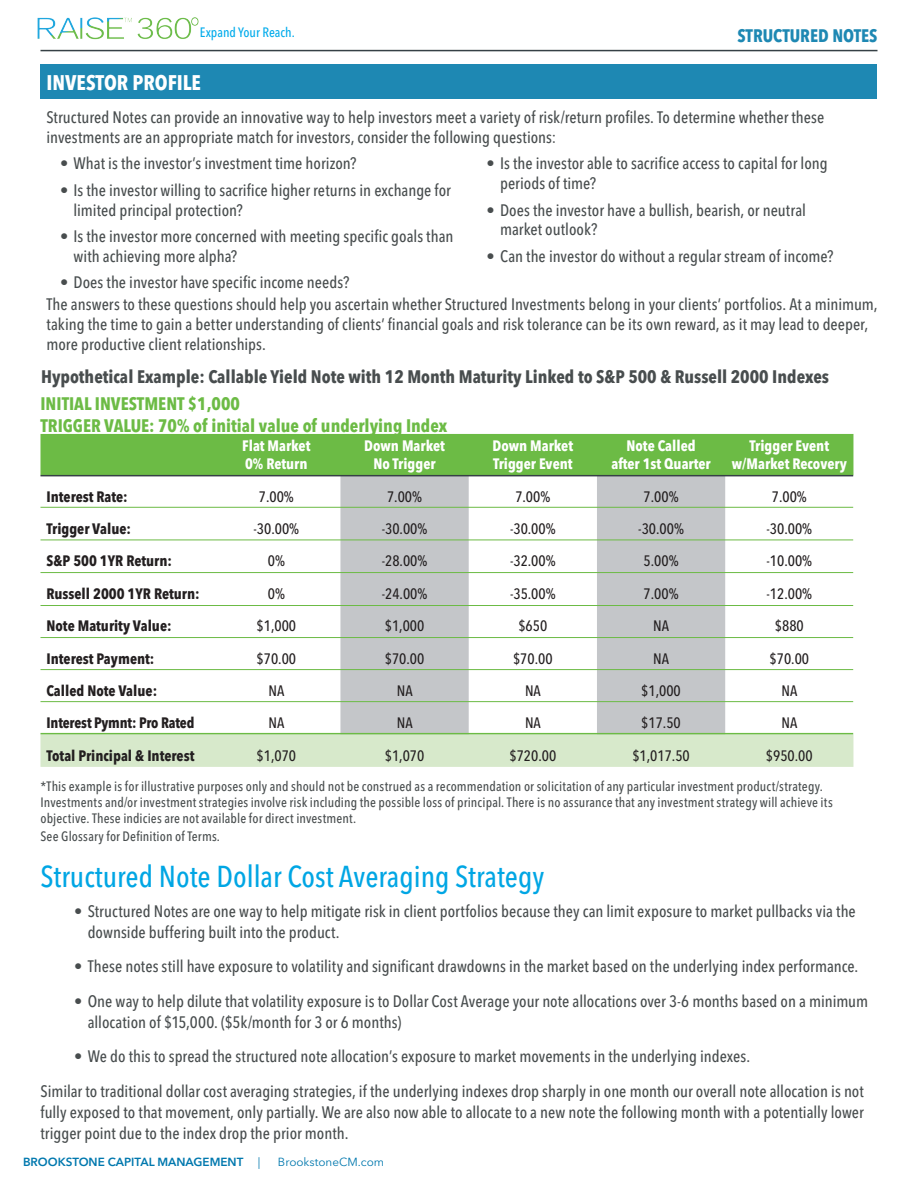
<style>
.page{position:relative;width:918px;height:1188px;background:#fff}
.page>*{position:absolute;margin:0;border:0;box-sizing:border-box;transform-origin:0 0}
.t1{font:500 condensed 30px "Avenir Next LT Pro";color:#00a6e4}
.t2{font:700 condensed 21px "Avenir Next LT Pro";color:#fff}
.t3{font:700 condensed 18px "Avenir Next LT Pro";color:#484d4e}
.t4{font:700 condensed 18px/21.6px "Avenir Next LT Pro";color:#6cbb45}
.t5{font:700 condensed 18px "Avenir Next LT Pro";color:#1e88b3}
.t6{font:500 condensed 16.5px/19.8px "Avenir Next LT Pro";color:#484d4e}
.t7{font:500 condensed 15px "Avenir Next LT Pro";color:#231f20}
.t8{font:700 condensed 15px "Avenir Next LT Pro";color:#231f20}
.t9{font:700 condensed 15px/18px "Avenir Next LT Pro";color:#fff;text-align:center}
.t10{font:500 condensed 13.5px/16.2px "Avenir Next LT Pro";letter-spacing:.01em;color:#484d4e}
.t11{font:500 condensed 13.5px "Avenir Next LT Pro";color:#00abeb}
.t12{font:600 11.7px "Avenir Next LT Pro";color:#0078ae}
.t13{font:11.7px "Avenir Next LT Pro";color:#0078ae}
.s1{font-weight:400}
</style>
<div class="page">
<hr style="left:40px;top:50px;width:838px;height:1px;background:#364045">
<img style="left:37px;top:17px;width:162px;height:23px">
<div style="left:40px;top:64px;width:838px;height:34px;background:#1e88b3"></div>
<div style="left:40px;top:434px;width:813px;height:41px;background:#6cbb45"></div>
<svg style="left:340px;top:476px;width:385px;height:257px;fill:#c4c6c9"></svg>
<div style="left:40px;top:734px;width:813px;height:33px;background:#d7e9cb"></div>
<hr style="left:40px;top:507px;width:813px;height:1px;background:#6cbb45">
<hr style="left:40px;top:540px;width:813px;height:1px;background:#6cbb45">
<hr style="left:40px;top:572px;width:813px;height:1px;background:#6cbb45">
<hr style="left:40px;top:605px;width:813px;height:1px;background:#6cbb45">
<hr style="left:40px;top:637px;width:813px;height:1px;background:#6cbb45">
<hr style="left:40px;top:669px;width:813px;height:1px;background:#6cbb45">
<hr style="left:40px;top:701px;width:813px;height:1px;background:#6cbb45">
<hr style="left:40px;top:733px;width:813px;height:1px;background:#6cbb45">
<hr style="left:40px;top:475px;width:813px;height:1px;background:#364045">
<p class="t11" style="left:200px;top:24px;width:96px">Expand Your Reach.</p>
<p class="t5" style="left:737px;top:25px;width:142px">STRUCTURED NOTES</p>
<p class="t2" style="left:46px;top:69px;width:156px">INVESTOR PROFILE</p>
<p class="t6" style="left:46px;top:107px;width:779px">Structured Notes can provide an innovative way to help investors meet a variety of risk/return profiles. To determine whether these investments are an appropriate match for investors, consider the following questions:</p>
<p class="t6" style="left:500px;top:154px;width:329px;text-indent:-13px">• Is the investor able to sacrifice access to capital for long periods of time?</p>
<p class="t6" style="left:500px;top:200px;width:308px;text-indent:-13px">• Does the investor have a bullish, bearish, or neutral market outlook?</p>
<p class="t6" style="left:487px;top:246px;width:348px">• Can the investor do without a regular stream of income?</p>
<p class="t6" style="left:47px;top:295px;width:833px">The answers to these questions should help you ascertain whether Structured Investments belong in your clients’ portfolios. At a minimum, taking the time to gain a better understanding of clients’ financial goals and risk tolerance can be its own reward, as it may lead to deeper, more productive client relationships.</p>
<p class="t6" style="left:60px;top:154px;width:298px">• What is the investor’s investment time horizon?</p>
<p class="t6" style="left:73px;top:180px;width:379px;text-indent:-13px">• Is the investor willing to sacrifice higher returns in exchange for limited principal protection?</p>
<p class="t6" style="left:73px;top:226px;width:381px;text-indent:-13px">• Is the investor more concerned with meeting specific goals than with achieving more alpha?</p>
<p class="t6" style="left:60px;top:273px;width:291px">• Does the investor have specific income needs?</p>
<p class="t3" style="left:41px;top:366px;width:790px">Hypothetical Example: Callable Yield Note with 12 Month Maturity Linked to S&amp;P 500 &amp; Russell 2000 Indexes</p>
<p class="t4" style="left:40px;top:393px;width:408px">INITIAL INVESTMENT $1,000<br>TRIGGER VALUE: 70% of initial value of underlying Index</p>
<p class="t9" style="left:242px;top:437px;width:70px;text-align:left">Flat Market<br>0% Return</p>
<p class="t9" style="left:364px;top:437px;width:82px">Down Market<br>No Trigger</p>
<p class="t9" style="left:493px;top:437px;width:82px;text-align:left">Down Market<br>Trigger Event</p>
<p class="t9" style="left:611px;top:437px;width:101px">Note Called after 1st Quarter</p>
<p class="t9" style="left:732px;top:437px;width:117px">Trigger Event w/Market Recovery</p>
<p class="t8" style="left:47px;top:487px;width:83px">Interest Rate:</p>
<p class="t7" style="left:259px;top:487px;width:37px">7.00%</p>
<p class="t7" style="left:387px;top:487px;width:37px">7.00%</p>
<p class="t7" style="left:515px;top:487px;width:37px">7.00%</p>
<p class="t7" style="left:644px;top:487px;width:37px">7.00%</p>
<p class="t7" style="left:772px;top:487px;width:37px">7.00%</p>
<p class="t8" style="left:47px;top:520px;width:86px">Trigger Value:</p>
<p class="t7" style="left:254px;top:520px;width:47px">-30.00%</p>
<p class="t7" style="left:382px;top:520px;width:47px">-30.00%</p>
<p class="t7" style="left:510px;top:520px;width:47px">-30.00%</p>
<p class="t7" style="left:638px;top:520px;width:47px">-30.00%</p>
<p class="t7" style="left:767px;top:520px;width:47px">-30.00%</p>
<p class="t8" style="left:47px;top:552px;width:127px">S&amp;P 500 1YR Return:</p>
<p class="t7" style="left:268px;top:552px;width:19px">0%</p>
<p class="t7" style="left:382px;top:552px;width:47px">-28.00%</p>
<p class="t7" style="left:510px;top:552px;width:47px">-32.00%</p>
<p class="t7" style="left:644px;top:552px;width:37px">5.00%</p>
<p class="t7" style="left:767px;top:552px;width:47px">-10.00%</p>
<p class="t8" style="left:47px;top:584px;width:155px">Russell 2000 1YR Return:</p>
<p class="t7" style="left:268px;top:585px;width:19px">0%</p>
<p class="t7" style="left:382px;top:585px;width:47px">-24.00%</p>
<p class="t7" style="left:510px;top:585px;width:47px">-35.00%</p>
<p class="t7" style="left:644px;top:585px;width:37px">7.00%</p>
<p class="t7" style="left:767px;top:585px;width:47px">-12.00%</p>
<p class="t8" style="left:47px;top:617px;width:127px">Note Maturity Value:</p>
<p class="t7" style="left:257px;top:617px;width:41px">$1,000</p>
<p class="t7" style="left:385px;top:617px;width:41px">$1,000</p>
<p class="t7" style="left:518px;top:617px;width:30px">$650</p>
<p class="t7" style="left:653px;top:617px;width:17px">NA</p>
<p class="t7" style="left:775px;top:617px;width:30px">$880</p>
<p class="t8" style="left:47px;top:649px;width:109px">Interest Payment:</p>
<p class="t7" style="left:257px;top:649px;width:41px">$70.00</p>
<p class="t7" style="left:385px;top:649px;width:41px">$70.00</p>
<p class="t7" style="left:513px;top:649px;width:41px">$70.00</p>
<p class="t7" style="left:653px;top:649px;width:17px">NA</p>
<p class="t7" style="left:770px;top:649px;width:41px">$70.00</p>
<p class="t8" style="left:47px;top:682px;width:112px">Called Note Value:</p>
<p class="t7" style="left:269px;top:682px;width:17px">NA</p>
<p class="t7" style="left:397px;top:682px;width:17px">NA</p>
<p class="t7" style="left:525px;top:682px;width:17px">NA</p>
<p class="t7" style="left:641px;top:682px;width:41px">$1,000</p>
<p class="t7" style="left:782px;top:682px;width:17px">NA</p>
<p class="t8" style="left:46px;top:714px;width:150px">Interest Pymnt: Pro Rated</p>
<p class="t7" style="left:269px;top:714px;width:17px">NA</p>
<p class="t7" style="left:397px;top:714px;width:17px">NA</p>
<p class="t7" style="left:525px;top:714px;width:17px">NA</p>
<p class="t7" style="left:641px;top:714px;width:41px">$17.50</p>
<p class="t7" style="left:782px;top:714px;width:17px">NA</p>
<p class="t8" style="left:46px;top:746px;width:149px">Total Principal &amp; Interest</p>
<p class="t7" style="left:257px;top:747px;width:41px">$1,070</p>
<p class="t7" style="left:385px;top:747px;width:41px">$1,070</p>
<p class="t7" style="left:509px;top:747px;width:48px">$720.00</p>
<p class="t7" style="left:632px;top:747px;width:59px">$1,017.50</p>
<p class="t7" style="left:766px;top:747px;width:48px">$950.00</p>
<p class="t10" style="left:40px;top:778px;width:794px">*This example is for illustrative purposes only and should not be construed as a recommendation or solicitation of any particular investment product/strategy.<br>Investments and/or investment strategies involve risk including the possible loss of principal. There is no assurance that any investment strategy will achieve its objective. These indicies are not available for direct investment.</p>
<p class="t10" style="left:40px;top:828px;width:181px">See Glossary for Definition of Terms.</p>
<h1 class="t1" style="left:40px;top:858px;width:505px">Structured Note Dollar Cost Averaging Strategy</h1>
<p class="t6" style="left:88px;top:900px;width:770px;line-height:21px;text-indent:-13px">• Structured Notes are one way to help mitigate risk in client portfolios because they can limit exposure to market pullbacks via the downside buffering built into the product.</p>
<p class="t6" style="left:74px;top:956px;width:786px">• These notes still have exposure to volatility and significant drawdowns in the market based on the underlying index performance.</p>
<p class="t6" style="left:88px;top:990px;width:782px;line-height:21px;text-indent:-13px">• One way to help dilute that volatility exposure is to Dollar Cost Average your note allocations over 3-6 months based on a minimum allocation of $15,000. ($5k/month for 3 or 6 months)</p>
<p class="t6" style="left:40px;top:1039px;width:825px;line-height:34.5px;text-indent:34px">• We do this to spread the structured note allocation’s exposure to market movements in the underlying indexes.<br>Similar to traditional dollar cost averaging strategies, if the underlying indexes drop sharply in one month our overall note allocation is not</p>
<p class="t6" style="left:40px;top:1101px;width:825px;line-height:21px">fully exposed to that movement, only partially. We are also now able to allocate to a new note the following month with a potentially lower trigger point due to the index drop the prior month.</p>
<p class="t12" style="left:23px;top:1154px;width:239px">BROOKSTONE CAPITAL MANAGEMENT <span class="s1">|</span></p>
<p class="t13" style="left:278px;top:1154px;width:108px">BrookstoneCM.com</p>
</div>
